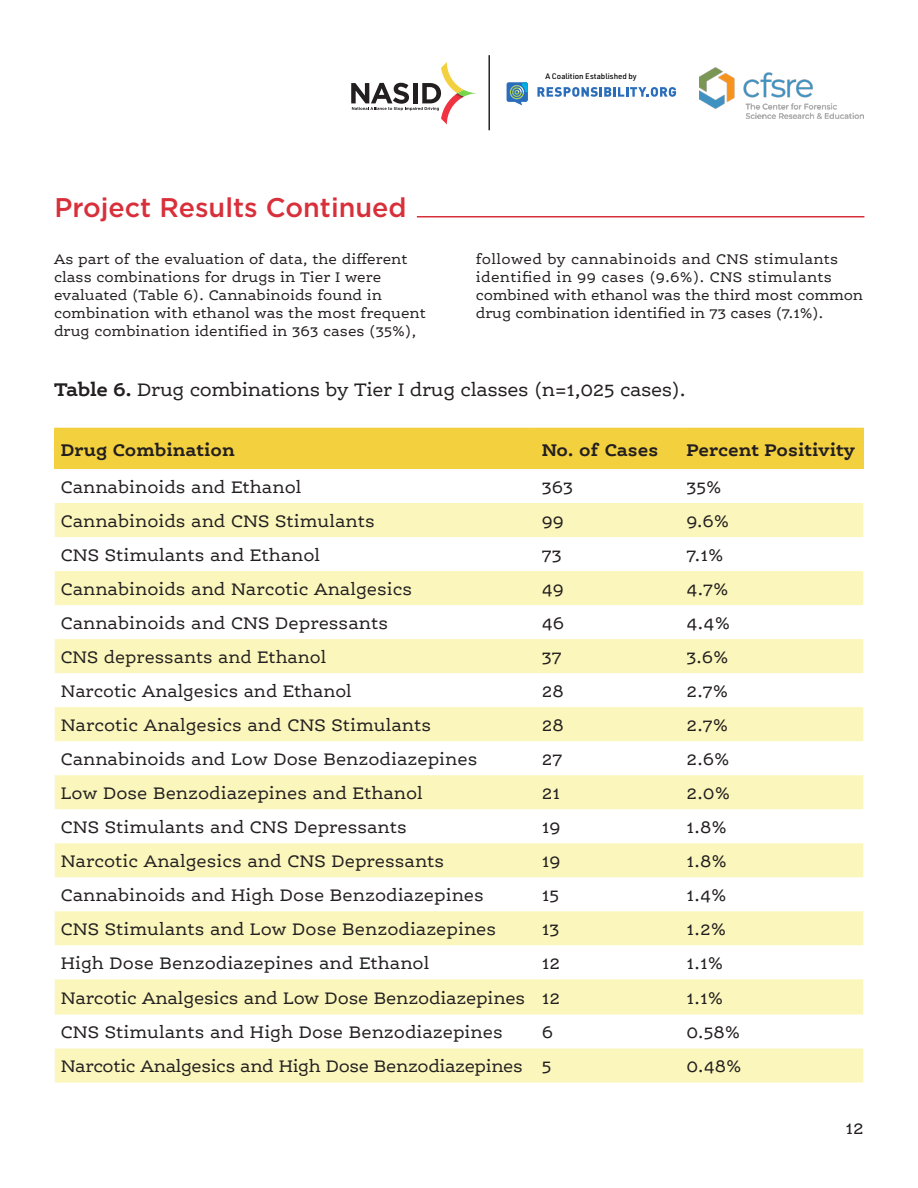
<style>
.page{position:relative;width:918px;height:1188px;background:#fff}
.page>*{position:absolute;margin:0;border:0;box-sizing:border-box;transform-origin:0 0}
.t1{font:500 27px "Gotham";color:#d8303b}
.t2{font:19.5px "Ernestine Pro";letter-spacing:-.02em;color:#231f20}
.t3{font:18px "Ernestine Pro";color:#231f20}
.t4{font:18px "Ernestine Pro";letter-spacing:-.02em;color:#231f20}
.t5{font:700 18px "Ernestine Pro";color:#231f20}
.t6{font:15px/18px "Ernestine Pro";color:#231f20}
.t7{font:500 7.95px "URWDIN";color:#000}
.s1{font-weight:700}
</style>
<div class="page">
<hr style="left:417px;top:216px;width:447px;height:2px;background:#d8303b">
<div style="left:56px;top:429px;width:806px;height:40px;background:#f3d03e"></div>
<svg style="left:55px;top:503px;width:808px;height:580px;fill:#fbf7bc"></svg>
<hr style="left:54px;top:428px;width:482px;height:1px;background:#f4d03e">
<hr style="left:54px;top:429px;width:2px;height:40px;background:#f4d03e">
<hr style="left:536px;top:428px;width:144px;height:1px;background:#f4d03e">
<hr style="left:680px;top:428px;width:184px;height:1px;background:#f4d03e">
<hr style="left:862px;top:429px;width:2px;height:40px;background:#f4d03e">
<hr style="left:488px;top:55px;width:2px;height:75px;background:#231f20">
<svg style="left:507px;top:82px;width:21px;height:23px"></svg>
<svg style="left:537px;top:87px;width:139px;height:10px"></svg>
<svg style="left:351px;top:62px;width:126px;height:62px"></svg>
<img style="left:700px;top:67px;width:164px;height:51px">
<p class="t7" style="left:546px;top:71px;width:93px">A Coalition Established by</p>
<h1 class="t1" style="left:54px;top:189px;width:354px">Project Results Continued</h1>
<p class="t6" style="left:54px;top:249px;width:373px">As part of the evaluation of data, the different class combinations for drugs in Tier I were evaluated (Table 6). Cannabinoids found in combination with ethanol was the most frequent drug combination identified in 363 cases (35%),</p>
<p class="t6" style="left:476px;top:250px;width:389px">followed by cannabinoids and CNS stimulants identified in 99 cases (9.6%). CNS stimulants combined with ethanol was the third most common drug combination identified in 73 cases (7.1%).</p>
<p class="t2" style="left:54px;top:378px;width:633px"><span class="s1">Table 6.</span> Drug combinations by Tier I drug classes (n=1,025 cases).</p>
<p class="t5" style="left:61px;top:438px;width:175px">Drug Combination</p>
<p class="t5" style="left:542px;top:438px;width:118px">No. of Cases</p>
<p class="t5" style="left:686px;top:438px;width:170px">Percent Positivity</p>
<p class="t3" style="left:61px;top:476px;width:242px">Cannabinoids and Ethanol</p>
<p class="t3" style="left:542px;top:476px;width:33px">363</p>
<p class="t3" style="left:686px;top:476px;width:37px">35%</p>
<p class="t3" style="left:61px;top:510px;width:316px">Cannabinoids and CNS Stimulants</p>
<p class="t3" style="left:542px;top:510px;width:24px">99</p>
<p class="t3" style="left:686px;top:510px;width:45px">9.6%</p>
<p class="t3" style="left:61px;top:544px;width:261px">CNS Stimulants and Ethanol</p>
<p class="t3" style="left:542px;top:544px;width:22px">73</p>
<p class="t3" style="left:686px;top:544px;width:39px">7.1%</p>
<p class="t3" style="left:61px;top:578px;width:353px">Cannabinoids and Narcotic Analgesics</p>
<p class="t3" style="left:542px;top:578px;width:24px">49</p>
<p class="t3" style="left:686px;top:578px;width:44px">4.7%</p>
<p class="t3" style="left:61px;top:612px;width:329px">Cannabinoids and CNS Depressants</p>
<p class="t3" style="left:542px;top:612px;width:24px">46</p>
<p class="t3" style="left:686px;top:612px;width:45px">4.4%</p>
<p class="t3" style="left:61px;top:646px;width:267px">CNS depressants and Ethanol</p>
<p class="t3" style="left:542px;top:646px;width:22px">37</p>
<p class="t3" style="left:686px;top:646px;width:44px">3.6%</p>
<p class="t3" style="left:61px;top:680px;width:293px">Narcotic Analgesics and Ethanol</p>
<p class="t3" style="left:542px;top:680px;width:24px">28</p>
<p class="t3" style="left:686px;top:680px;width:44px">2.7%</p>
<p class="t3" style="left:61px;top:714px;width:372px">Narcotic Analgesics and CNS Stimulants</p>
<p class="t3" style="left:542px;top:714px;width:24px">28</p>
<p class="t3" style="left:686px;top:714px;width:44px">2.7%</p>
<p class="t3" style="left:61px;top:748px;width:418px">Cannabinoids and Low Dose Benzodiazepines</p>
<p class="t3" style="left:542px;top:748px;width:22px">27</p>
<p class="t3" style="left:686px;top:748px;width:45px">2.6%</p>
<p class="t3" style="left:61px;top:782px;width:364px">Low Dose Benzodiazepines and Ethanol</p>
<p class="t3" style="left:542px;top:782px;width:20px">21</p>
<p class="t3" style="left:686px;top:782px;width:45px">2.0%</p>
<p class="t3" style="left:61px;top:816px;width:348px">CNS Stimulants and CNS Depressants</p>
<p class="t3" style="left:542px;top:816px;width:20px">19</p>
<p class="t3" style="left:686px;top:816px;width:42px">1.8%</p>
<p class="t3" style="left:61px;top:850px;width:385px">Narcotic Analgesics and CNS Depressants</p>
<p class="t3" style="left:542px;top:850px;width:20px">19</p>
<p class="t3" style="left:686px;top:850px;width:42px">1.8%</p>
<p class="t3" style="left:61px;top:884px;width:425px">Cannabinoids and High Dose Benzodiazepines</p>
<p class="t3" style="left:542px;top:884px;width:19px">15</p>
<p class="t3" style="left:686px;top:884px;width:42px">1.4%</p>
<p class="t3" style="left:61px;top:918px;width:437px">CNS Stimulants and Low Dose Benzodiazepines</p>
<p class="t3" style="left:542px;top:918px;width:19px">13</p>
<p class="t3" style="left:686px;top:918px;width:42px">1.2%</p>
<p class="t3" style="left:61px;top:952px;width:370px">High Dose Benzodiazepines and Ethanol</p>
<p class="t3" style="left:542px;top:952px;width:20px">12</p>
<p class="t3" style="left:686px;top:952px;width:39px">1.1%</p>
<p class="t3" style="left:61px;top:987px;width:501px">Narcotic Analgesics and Low Dose Benzodiazepines 12</p>
<p class="t3" style="left:686px;top:987px;width:39px">1.1%</p>
<p class="t3" style="left:61px;top:1022px;width:444px">CNS Stimulants and High Dose Benzodiazepines</p>
<p class="t3" style="left:542px;top:1022px;width:13px">6</p>
<p class="t3" style="left:686px;top:1022px;width:56px">0.58%</p>
<p class="t4" style="left:61px;top:1056px;width:492px">Narcotic Analgesics and High Dose Benzodiazepines 5</p>
<p class="t3" style="left:686px;top:1056px;width:57px">0.48%</p>
<p class="t3" style="left:846px;top:1117px;width:20px">12</p>
</div>
